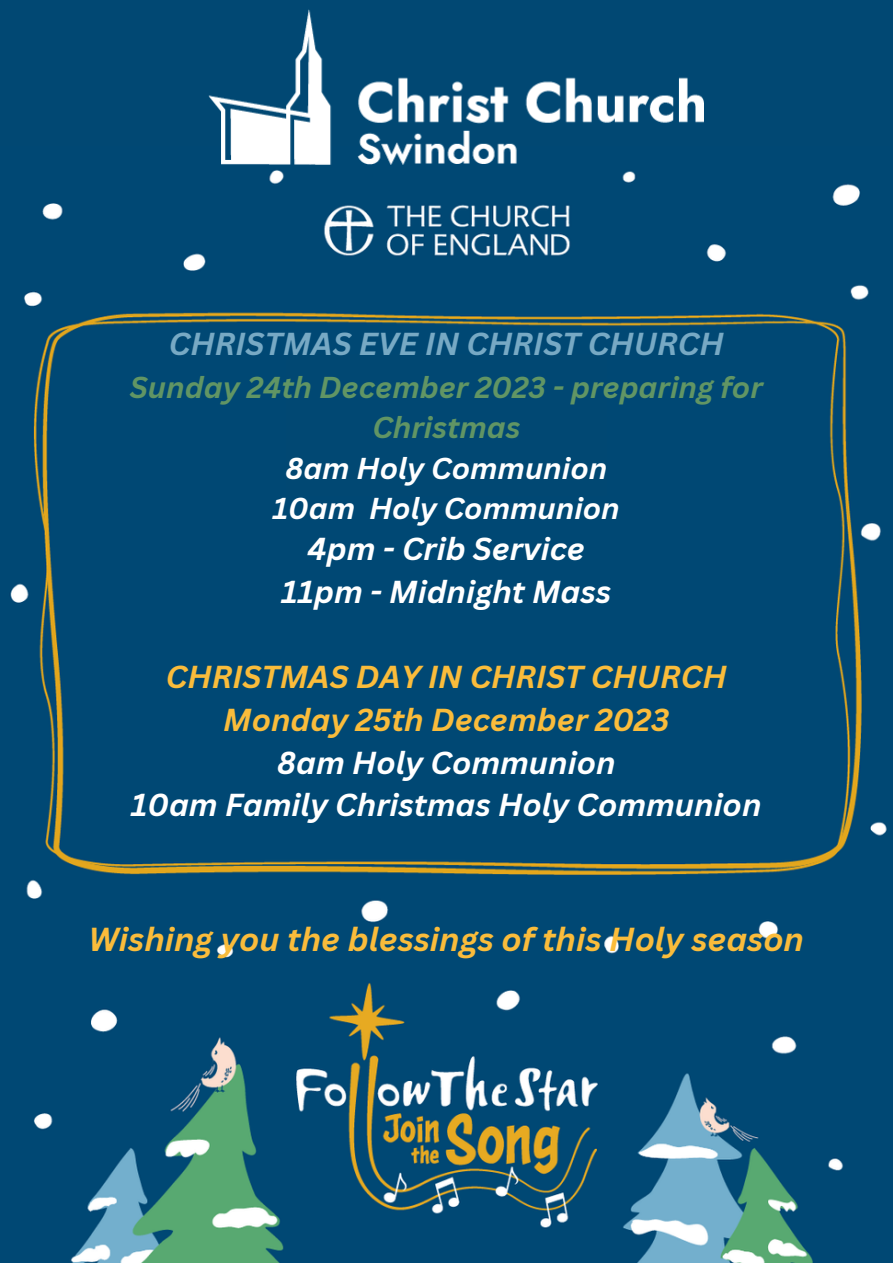
<style>
.page{position:relative;width:893px;height:1264px;background:#fff}
.page>*{position:absolute;margin:0;border:0;box-sizing:border-box;transform-origin:0 0}
.t1{font:italic 700 32.4px "Canva Sans";color:#fabc3b}
.t2{font:italic 700 30.9px "Canva Sans";color:#fff}
.t3{font:italic 700 30.9px "Canva Sans";color:#fabc3b}
.t4{font:italic 700 30.9px "Canva Sans";color:#77a9c4}
.t5{font:italic 700 29.4px/40.5px "Canva Sans";color:#619564;text-align:center}
.t6{font:italic 700 29.4px "Canva Sans";color:#fff}
</style>
<div class="page">
<div style="left:0;top:0;width:892px;height:1262px;background:#014873"></div>
<img style="left:10px;top:171px;width:877px;height:1091px">
<div style="left:286px;top:354px;width:320px;height:142px;background:#014873"></div>
<img style="left:208px;top:9px;width:496px;height:162px">
<p class="t4" style="left:169px;top:322px;width:556px">CHRISTMAS EVE IN CHRIST CHURCH</p>
<p class="t5" style="left:130px;top:366px;width:634px">Sunday 24th December 2023 - preparing for<br>Christmas</p>
<p class="t6" style="left:285px;top:447px;width:323px">8am Holy Communion</p>
<p class="t6" style="left:273px;top:488px;width:348px">10am Holy Communion</p>
<p class="t2" style="left:307px;top:527px;width:279px">4pm - Crib Service</p>
<p class="t2" style="left:281px;top:569px;width:331px">11pm - Midnight Mass</p>
<p class="t3" style="left:166px;top:655px;width:562px">CHRISTMAS DAY IN CHRIST CHURCH</p>
<p class="t3" style="left:223px;top:697px;width:447px">Monday 25th December 2023</p>
<p class="t2" style="left:277px;top:740px;width:340px">8am Holy Communion</p>
<p class="t2" style="left:131px;top:783px;width:631px">10am Family Christmas Holy Communion</p>
<p class="t1" style="left:89px;top:916px;width:717px">Wishing you the blessings of this Holy season</p>
</div>
